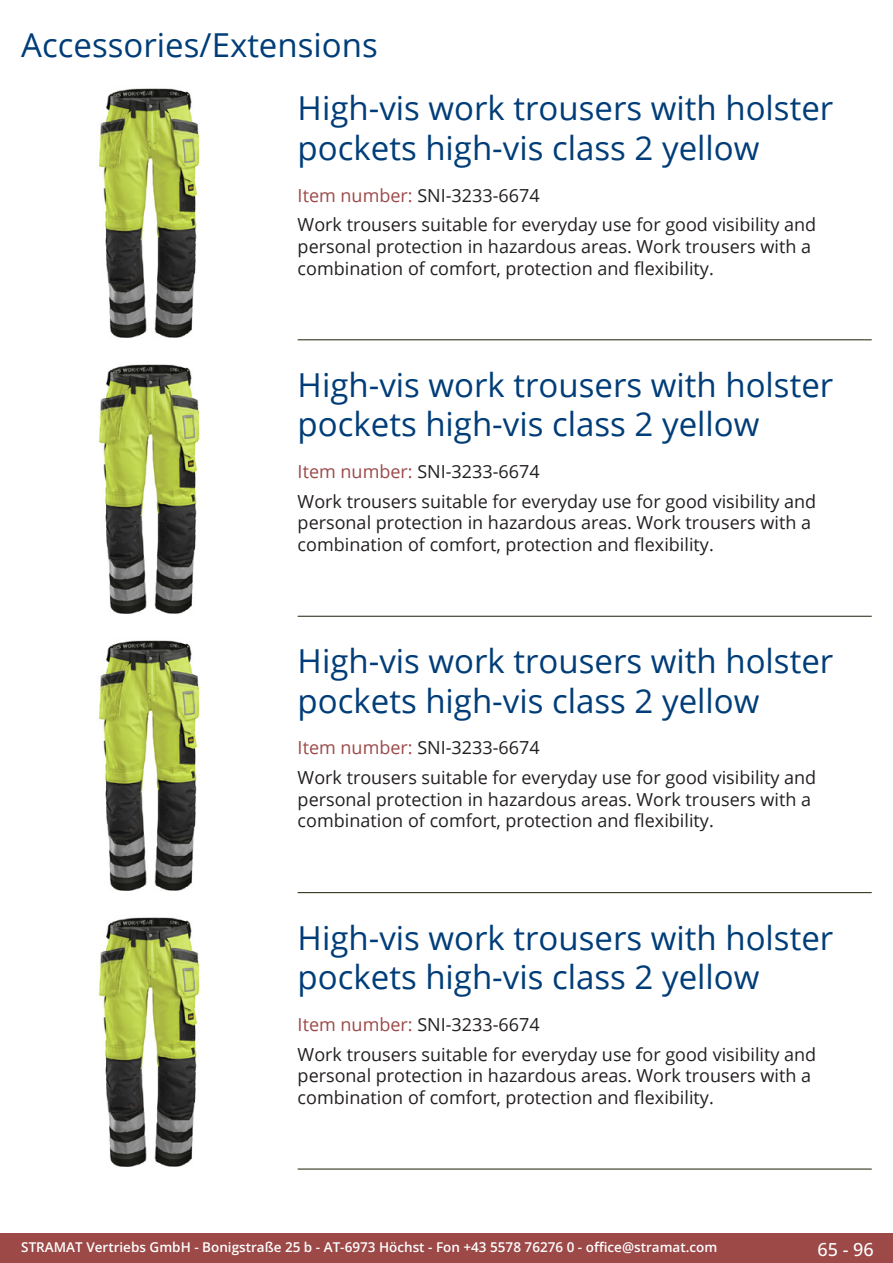
<style>
.page{position:relative;width:893px;height:1263px;background:#fff}
.page>*{position:absolute;margin:0;border:0;box-sizing:border-box;transform-origin:0 0}
.Produkttitel{font:33px/39.6px "Open Sans";color:#003d78}
.RastTitel{font:33px "Open Sans";color:#003d78}
.Beschreibung_Text{font:18px/21.6px "Open Sans";color:#231f20}
.TechDaten_Überschrif{font:18px "Open Sans";color:#231f20}
.t1{font:500 18px "Open Sans";color:#fff}
.t2{font:600 13.5px "Open Sans";color:#fff}
.s1{color:#9c4948}
</style>
<div class="page">
<div style="left:0;top:1233px;width:893px;height:30px;background:#9c4948"></div>
<hr style="left:298px;top:340px;width:574px;height:1px;background:#201d08">
<hr style="left:298px;top:616px;width:574px;height:1px;background:#201d08">
<hr style="left:298px;top:892px;width:574px;height:1px;background:#201d08">
<hr style="left:298px;top:1169px;width:574px;height:1px;background:#201d08">
<img style="left:98px;top:88px;width:102px;height:250px">
<img style="left:98px;top:364px;width:102px;height:250px">
<img style="left:98px;top:640px;width:102px;height:251px">
<img style="left:98px;top:917px;width:102px;height:250px">
<p class="RastTitel" style="left:21px;top:22px;width:358px">Accessories/Extensions</p>
<p class="Produkttitel" style="left:298px;top:88px;width:537px">High-vis work trousers with holster pockets high-vis class 2 yellow</p>
<p class="TechDaten_Überschrif" style="left:298px;top:183px;width:244px"><span class="s1">Item number:</span> SNI-3233-6674</p>
<p class="Beschreibung_Text" style="left:298px;top:214px;width:520px">Work trousers suitable for everyday use for good visibility and personal protection in hazardous areas. Work trousers with a combination of comfort, protection and flexibility.</p>
<p class="Produkttitel" style="left:298px;top:364px;width:537px">High-vis work trousers with holster pockets high-vis class 2 yellow</p>
<p class="TechDaten_Überschrif" style="left:298px;top:459px;width:244px"><span class="s1">Item number:</span> SNI-3233-6674</p>
<p class="Beschreibung_Text" style="left:298px;top:490px;width:520px">Work trousers suitable for everyday use for good visibility and personal protection in hazardous areas. Work trousers with a combination of comfort, protection and flexibility.</p>
<p class="Produkttitel" style="left:298px;top:640px;width:537px">High-vis work trousers with holster pockets high-vis class 2 yellow</p>
<p class="TechDaten_Überschrif" style="left:298px;top:735px;width:244px"><span class="s1">Item number:</span> SNI-3233-6674</p>
<p class="Beschreibung_Text" style="left:298px;top:766px;width:520px">Work trousers suitable for everyday use for good visibility and personal protection in hazardous areas. Work trousers with a combination of comfort, protection and flexibility.</p>
<p class="Produkttitel" style="left:298px;top:917px;width:537px">High-vis work trousers with holster pockets high-vis class 2 yellow</p>
<p class="TechDaten_Überschrif" style="left:298px;top:1012px;width:244px"><span class="s1">Item number:</span> SNI-3233-6674</p>
<p class="Beschreibung_Text" style="left:298px;top:1043px;width:520px">Work trousers suitable for everyday use for good visibility and personal protection in hazardous areas. Work trousers with a combination of comfort, protection and flexibility.</p>
<p class="t2" style="left:21px;top:1238px;width:698px">STRAMAT Vertriebs GmbH - Bonigstraße 25 b - AT-6973 Höchst - Fon +43 5578 76276 0 - office@stramat.com</p>
<p class="t1" style="left:817px;top:1237px;width:58px">65 - 96</p>
</div>
